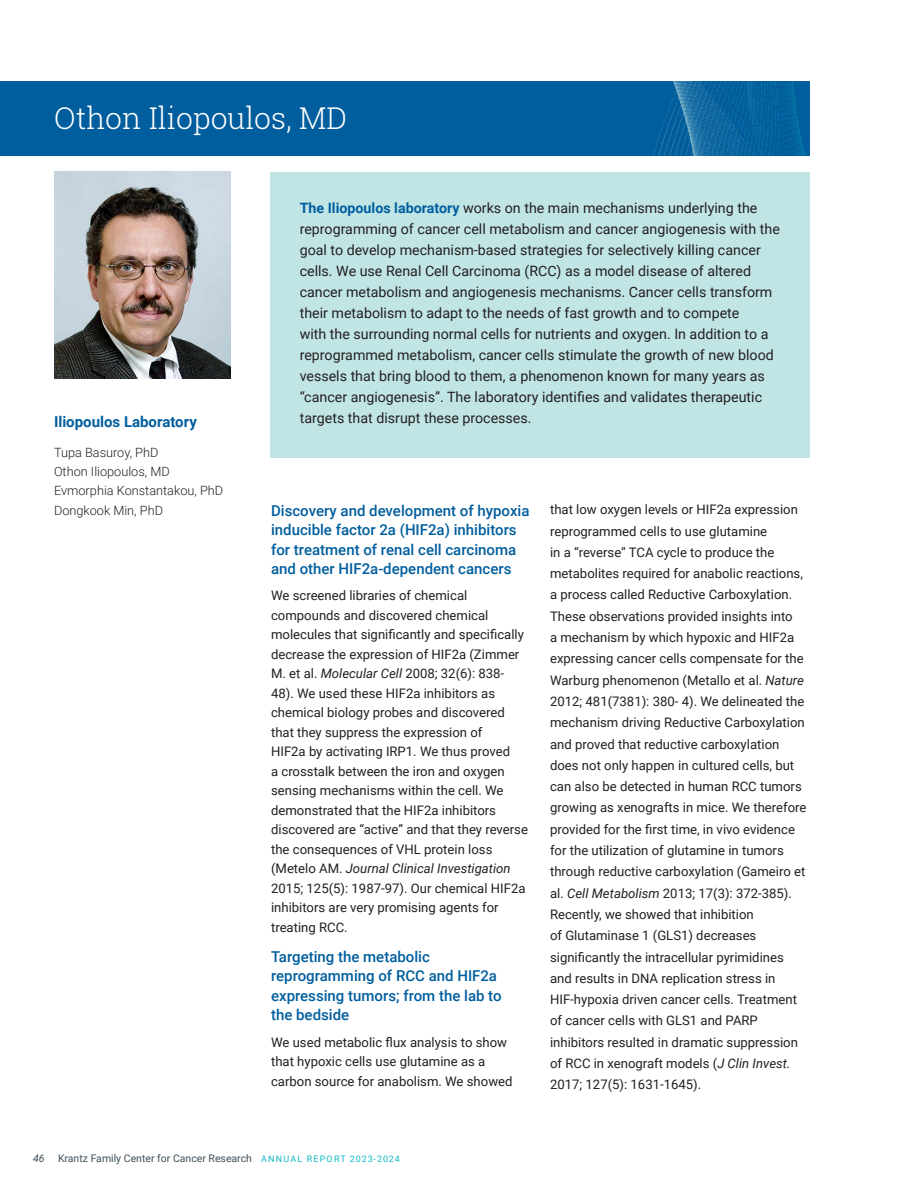
<style>
.page{position:relative;width:918px;height:1188px;background:#fff}
.page>*{position:absolute;margin:0;border:0;box-sizing:border-box;transform-origin:0 0}
.Investigator_name{font:300 30px "Roboto Slab";color:#fff}
.Body_head{font:500 15px/19.5px "Roboto";color:#005e9e}
.Lab_staff_head{font:700 15px "Roboto";color:#005e9e}
.Intro{font:14.25px/21px "Roboto";color:#231f20}
.Body_copy{font:13.2px/21.3px "Roboto";color:#231f20}
.Staff{font:300 12.75px "Roboto";color:#231f20}
.t1{font:10.5px "Roboto";color:#41515b}
.t2{font:italic 10.5px "Roboto";color:#41515b}
.s1{font-weight:700;color:#005e9e}
.s2{font-style:italic}
.s3{font-size:9px;color:#14bac6}
</style>
<div class="page">
<div style="left:0;top:81px;width:810px;height:74px;background:#005e9e"></div>
<img style="left:653px;top:81px;width:153px;height:74px">
<div style="left:270px;top:172px;width:540px;height:286px;background:#c1e5e5"></div>
<img style="left:54px;top:172px;width:177px;height:207px">
<p class="Investigator_name" style="left:54px;top:98px;width:294px">Othon Iliopoulos, MD</p>
<p class="Intro" style="left:300px;top:196px;width:482px"><span class="s1">The Iliopoulos laboratory</span> works on the main mechanisms underlying the reprogramming of cancer cell metabolism and cancer angiogenesis with the goal to develop mechanism-based strategies for selectively killing cancer cells. We use Renal Cell Carcinoma (RCC) as a model disease of altered cancer metabolism and angiogenesis mechanisms. Cancer cells transform their metabolism to adapt to the needs of fast growth and to compete<br>with the surrounding normal cells for nutrients and oxygen. In addition to a reprogrammed metabolism, cancer cells stimulate the growth of new blood vessels that bring blood to them, a phenomenon known for many years as “cancer angiogenesis”. The laboratory identifies and validates therapeutic targets that disrupt these processes.</p>
<p class="Lab_staff_head" style="left:54px;top:411px;width:144px">Iliopoulos Laboratory</p>
<p class="Staff" style="left:54px;top:444px;width:106px">Tupa Basuroy, PhD</p>
<p class="Staff" style="left:54px;top:463px;width:117px">Othon Iliopoulos, MD</p>
<p class="Staff" style="left:54px;top:482px;width:171px">Evmorphia Konstantakou, PhD</p>
<p class="Staff" style="left:54px;top:501px;width:111px">Dongkook Min, PhD</p>
<p class="Body_head" style="left:271px;top:500px;width:260px">Discovery and development of hypoxia inducible factor 2a (HIF2a) inhibitors for treatment of renal cell carcinoma and other HIF2a-dependent cancers</p>
<p class="Body_copy" style="left:271px;top:585px;width:258px;line-height:19.5px">We screened libraries of chemical compounds and discovered chemical molecules that significantly and specifically decrease the expression of HIF2a (Zimmer M. et al. <span class="s2">Molecular Cell</span> 2008; 32(6): 838- 48). We used these HIF2a inhibitors as chemical biology probes and discovered that they suppress the expression of<br>HIF2a by activating IRP1. We thus proved<br>a crosstalk between the iron and oxygen sensing mechanisms within the cell. We demonstrated that the HIF2a inhibitors discovered are “active” and that they reverse the consequences of VHL protein loss (Metelo AM. <span class="s2">Journal Clinical Investigation </span>2015; 125(5): 1987-97). Our chemical HIF2a inhibitors are very promising agents for treating RCC.</p>
<p class="Body_head" style="left:271px;top:946px;width:232px">Targeting the metabolic reprogramming of RCC and HIF2a expressing tumors; from the lab to the bedside</p>
<p class="Body_copy" style="left:271px;top:1032px;width:243px;line-height:19.5px">We used metabolic flux analysis to show that hypoxic cells use glutamine as a carbon source for anabolism. We showed</p>
<p class="Body_copy" style="left:550px;top:498px;width:258px">that low oxygen levels or HIF2a expression reprogrammed cells to use glutamine<br>in a “reverse” TCA cycle to produce the metabolites required for anabolic reactions, a process called Reductive Carboxylation.<br>These observations provided insights into<br>a mechanism by which hypoxic and HIF2a expressing cancer cells compensate for the Warburg phenomenon (Metallo et al. <span class="s2">Nature </span>2012; 481(7381): 380- 4). We delineated the mechanism driving Reductive Carboxylation and proved that reductive carboxylation does not only happen in cultured cells, but can also be detected in human RCC tumors growing as xenografts in mice. We therefore provided for the first time, in vivo evidence for the utilization of glutamine in tumors through reductive carboxylation (Gameiro et al. <span class="s2">Cell Metabolism</span> 2013; 17(3): 372-385).<br>Recently, we showed that inhibition<br>of Glutaminase 1 (GLS1) decreases significantly the intracellular pyrimidines and results in DNA replication stress in HIF-hypoxia driven cancer cells. Treatment of cancer cells with GLS1 and PARP inhibitors resulted in dramatic suppression of RCC in xenograft models (<span class="s2">J Clin Invest.<br></span>2017; 127(5): 1631-1645).</p>
<p class="t2" style="left:33px;top:1151px;width:13px">46</p>
<p class="t1" style="left:58px;top:1151px;width:343px">Krantz Family Center for Cancer Research <span class="s3">ANNUAL REPORT 2023-2024</span></p>
</div>
